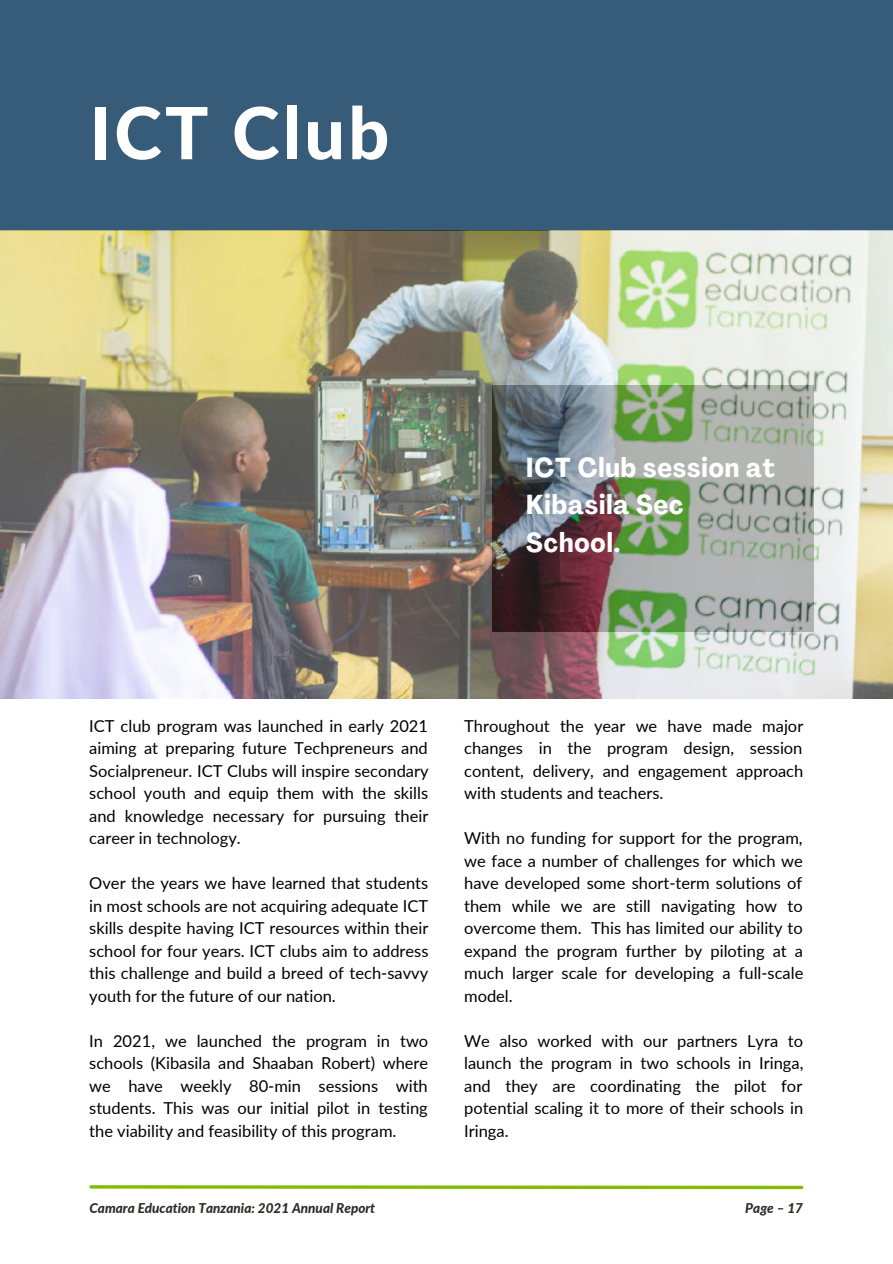
<style>
.page{position:relative;width:893px;height:1264px;background:#fff}
.page>*{position:absolute;margin:0;border:0;box-sizing:border-box;transform-origin:0 0}
.t1{font:800 72px "Lato";letter-spacing:.045em;color:#fff}
.t2{font:700 condensed 27px/37px "Agrandir";letter-spacing:.035em;color:#fff}
.t3{font:16.5px/22.5px "Lato";color:#000;text-align:justify}
.t4{font:italic 800 13.5px "Lato";color:#2c2c29}
</style>
<div class="page">
<div style="left:0;top:0;width:892px;height:230px;background:#375c7a"></div>
<img style="left:0;top:231px;width:892px;height:467px">
<svg style="left:89px;top:1185px;width:715px;height:5px"></svg>
<h1 class="t1" style="left:89px;top:88px;width:301px">ICT Club</h1>
<h2 class="t2" style="left:526px;top:452px;width:250px">ICT Club session at<br>Kibasila Sec<br>School.</h2>
<p class="t3" style="left:89px;top:714px;width:341px">ICT club program was launched in early 2021 aiming at preparing future Techpreneurs and Socialpreneur. ICT Clubs will inspire secondary school youth and equip them with the skills and knowledge necessary for pursuing their career in technology.</p>
<p class="t3" style="left:89px;top:871px;width:341px">Over the years we have learned that students in most schools are not acquiring adequate ICT skills despite having ICT resources within their school for four years. ICT clubs aim to address this challenge and build a breed of tech-savvy youth for the future of our nation.</p>
<p class="t3" style="left:89px;top:1029px;width:340px">In 2021, we launched the program in two schools (Kibasila and Shaaban Robert) where we have weekly 80-min sessions with students. This was our initial pilot in testing the viability and feasibility of this program.</p>
<p class="t3" style="left:464px;top:714px;width:340px">Throughout the year we have made major changes in the program design, session content, delivery, and engagement approach with students and teachers.</p>
<p class="t3" style="left:464px;top:826px;width:341px">With no funding for support for the program, we face a number of challenges for which we have developed some short-term solutions of them while we are still navigating how to overcome them. This has limited our ability to expand the program further by piloting at a much larger scale for developing a full-scale model.</p>
<p class="t3" style="left:464px;top:1029px;width:341px">We also worked with our partners Lyra to launch the program in two schools in Iringa, and they are coordinating the pilot for potential scaling it to more of their schools in Iringa.</p>
<p class="t4" style="left:90px;top:1199px;width:287px">Camara Education Tanzania: 2021 Annual Report</p>
<p class="t4" style="left:745px;top:1199px;width:59px">Page – 17</p>
</div>
